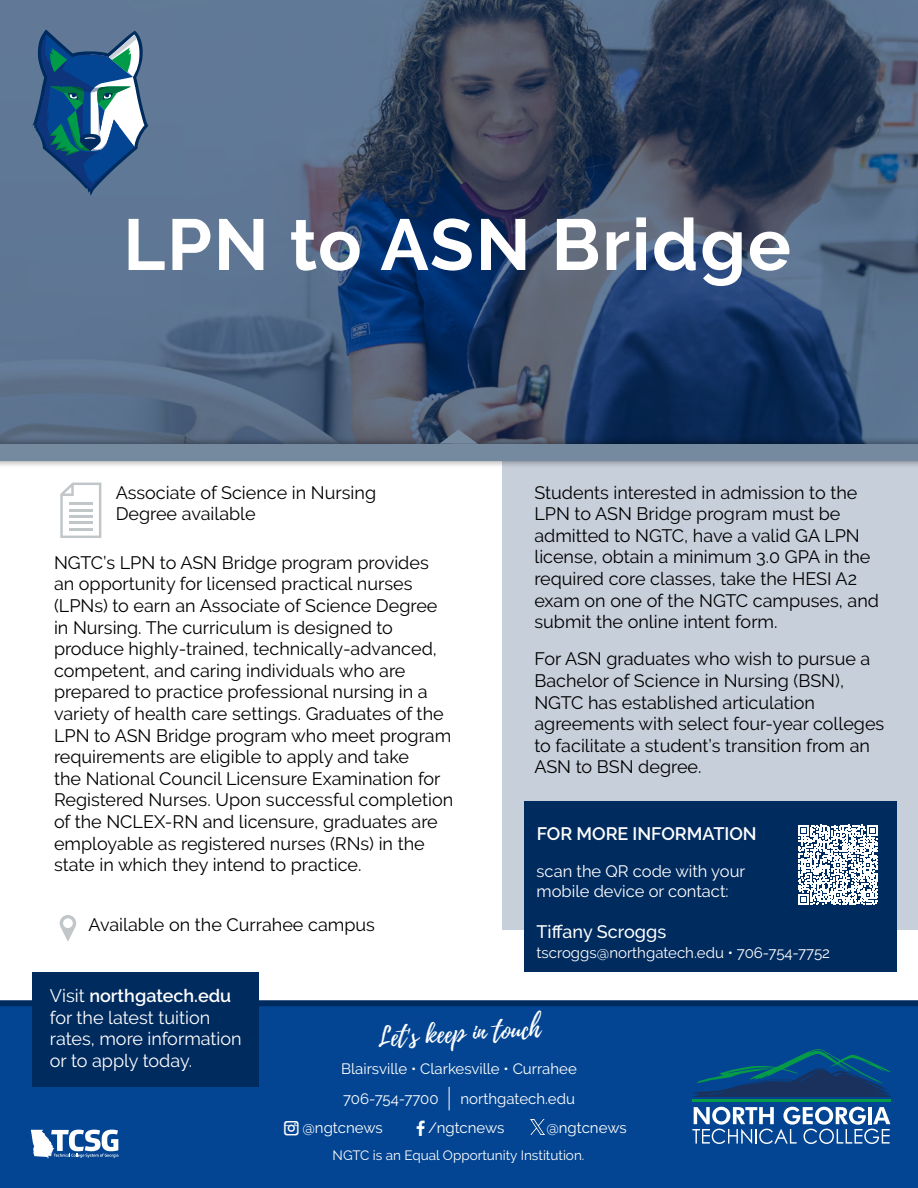
<style>
.page{position:relative;width:918px;height:1188px;background:#fff}
.page>*{position:absolute;margin:0;border:0;box-sizing:border-box;transform-origin:0 0}
.t1{font:700 72px "Raleway";letter-spacing:.025em;color:#fff}
.t2{font:25.5px "Playlist Script";color:#fff}
.t3{font:18px/21.6px "Raleway";color:#000}
.t4{font:18px/21.6px "Raleway";color:#fff}
.t5{font:600 18px "Raleway";color:#fff}
.t6{font:500 18px "Raleway";color:#fff}
.t7{font:16.5px/19.8px "Raleway";color:#fff}
.t8{font:15px "Raleway";color:#fff}
.t9{font:13.5px "Raleway";color:#fff}
.s1{font-weight:600}
</style>
<div class="page">
<div style="left:502px;top:461px;width:416px;height:469px;background:#c7cfdb"></div>
<svg style="left:60px;top:483px;width:41px;height:55px"></svg>
<hr style="left:69px;top:528px;width:23px;height:2px;background:#c1c6c8">
<hr style="left:69px;top:522px;width:23px;height:2px;background:#c1c6c8">
<hr style="left:69px;top:515px;width:23px;height:3px;background:#c1c6c8">
<hr style="left:69px;top:509px;width:23px;height:2px;background:#c1c6c8">
<hr style="left:69px;top:502px;width:23px;height:3px;background:#c1c6c8">
<div style="left:0;top:1003px;width:918px;height:185px;background:#034592"></div>
<svg style="left:31px;top:1130px;width:87px;height:28px"></svg>
<div style="left:33px;top:972px;width:226px;height:115px;background:#002b5f"></div>
<svg style="left:449px;top:1087px;width:1px;height:23px"></svg>
<div style="left:0;top:1000px;width:918px;height:6px;background:#002b5f"></div>
<svg style="left:60px;top:915px;width:16px;height:26px"></svg>
<img style="left:530px;top:1120px;width:15px;height:15px">
<img style="left:0;top:0;width:918px;height:436px">
<div style="left:524px;top:801px;width:373px;height:171px;background:#002b5f"></div>
<svg style="left:32px;top:29px;width:116px;height:167px;background:#457293"></svg>
<div style="left:0;top:436px;width:918px;height:33px;background:#000;opacity:.5"></div>
<div style="left:0;top:444px;width:918px;height:17px;background:#768a9f"></div>
<svg style="left:439px;top:430px;width:39px;height:14px"></svg>
<hr style="left:692px;top:1100px;width:198px;height:2px;background:#059b49">
<svg style="left:693px;top:1049px;width:198px;height:48px"></svg>
<svg style="left:692px;top:1107px;width:198px;height:37px"></svg>
<svg style="left:798px;top:825px;width:80px;height:80px"></svg>
<h1 class="t1" style="left:123px;top:204px;width:669px">LPN to ASN Bridge</h1>
<p class="t3" style="left:116px;top:481px;width:262px">Associate of Science in Nursing<br>Degree available</p>
<p class="t3" style="left:54px;top:552px;width:401px">NGTC’s LPN to ASN Bridge program provides an opportunity for licensed practical nurses (LPNs) to earn an Associate of Science Degree in Nursing. The curriculum is designed to produce highly-trained, technically-advanced, competent, and caring individuals who are prepared to practice professional nursing in a variety of health care settings. Graduates of the LPN to ASN Bridge program who meet program requirements are eligible to apply and take<br>the National Council Licensure Examination for Registered Nurses. Upon successful completion of the NCLEX-RN and licensure, graduates are employable as registered nurses (RNs) in the state in which they intend to practice.</p>
<p class="t3" style="left:89px;top:914px;width:288px">Available on the Currahee campus</p>
<p class="t3" style="left:534px;top:481px;width:346px">Students interested in admission to the LPN to ASN Bridge program must be admitted to NGTC, have a valid GA LPN license, obtain a minimum 3.0 GPA in the required core classes, take the HESI A2 exam on one of the NGTC campuses, and submit the online intent form.</p>
<p class="t3" style="left:534px;top:648px;width:351px">For ASN graduates who wish to pursue a Bachelor of Science in Nursing (BSN), NGTC has established articulation agreements with select four-year colleges to facilitate a student’s transition from an ASN to BSN degree.</p>
<p class="t5" style="left:537px;top:823px;width:221px">FOR MORE INFORMATION</p>
<p class="t7" style="left:537px;top:861px;width:210px">scan the QR code with your mobile device or contact:</p>
<p class="t6" style="left:537px;top:921px;width:131px">Tiffany Scroggs</p>
<p class="t8" style="left:537px;top:944px;width:295px">tscroggs@northgatech.edu • 706-754-7752</p>
<p class="t4" style="left:50px;top:985px;width:193px">Visit <span class="s1">northgatech.edu </span>for the latest tuition rates, more information or to apply today.</p>
<h2 class="t2" style="left:377px;top:1019px;width:164px;rotate:-3deg">Let's keep in touch</h2>
<p class="t8" style="left:341px;top:1060px;width:237px">Blairsville • Clarkesville • Currahee</p>
<p class="t8" style="left:343px;top:1090px;width:97px">706-754-7700</p>
<p class="t8" style="left:461px;top:1090px;width:116px">northgatech.edu</p>
<p class="t8" style="left:302px;top:1119px;width:82px">@ngtcnews</p>
<p class="t8" style="left:428px;top:1119px;width:78px">/ngtcnews</p>
<p class="t8" style="left:546px;top:1119px;width:82px">@ngtcnews</p>
<p class="t9" style="left:333px;top:1148px;width:253px">NGTC is an Equal Opportunity Institution.</p>
</div>
